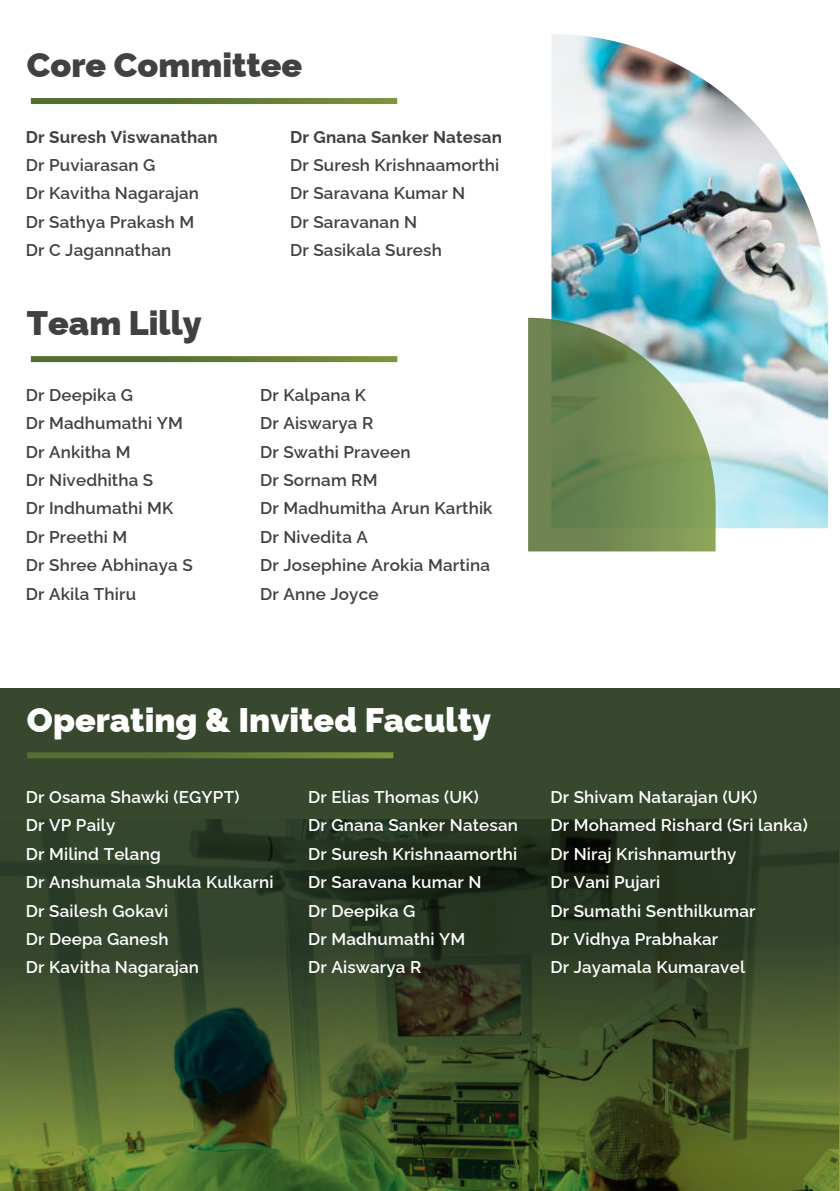
<style>
.page{position:relative;width:840px;height:1191px;background:#fff}
.page>*{position:absolute;margin:0;border:0;box-sizing:border-box;transform-origin:0 0}
.t1{font:900 34px "Raleway";color:#fff}
.t2{font:900 34px "Raleway";color:#414042}
.t3{font:600 17px/28.4px "Raleway";letter-spacing:.01em;color:#fff}
.t4{font:600 17px/28.4px "Raleway";letter-spacing:.01em;color:#414042}
.t5{font:700 17px "Raleway";letter-spacing:.01em;color:#414042}
</style>
<div class="page">
<div style="left:1px;top:688px;width:838px;height:502px;background:#37482e"></div>
<img style="left:0;top:819px;width:838px;height:372px">
<img style="left:551px;top:34px;width:276px;height:494px">
<svg style="left:31px;top:98px;width:366px;height:6px"></svg>
<svg style="left:31px;top:356px;width:366px;height:6px"></svg>
<svg style="left:528px;top:318px;width:187px;height:233px"></svg>
<svg style="left:27px;top:752px;width:366px;height:6px;fill:#5b7433"></svg>
<h1 class="t2" style="left:27px;top:38px;width:277px">Core Committee</h1>
<p class="t5" style="left:26px;top:123px;width:193px">Dr Suresh Viswanathan</p>
<p class="t4" style="left:26px;top:149px;width:175px">Dr Puviarasan G<br>Dr Kavitha Nagarajan<br>Dr Sathya Prakash M<br>Dr C Jagannathan</p>
<h1 class="t2" style="left:27px;top:296px;width:176px">Team Lilly</h1>
<p class="t5" style="left:290px;top:123px;width:213px">Dr Gnana Sanker Natesan</p>
<p class="t4" style="left:290px;top:149px;width:210px">Dr Suresh Krishnaamorthi<br>Dr Saravana Kumar N<br>Dr Saravanan N<br>Dr Sasikala Suresh</p>
<p class="t4" style="left:26px;top:378px;width:168px">Dr Deepika G<br>Dr Madhumathi YM<br>Dr Ankitha M<br>Dr Nivedhitha S<br>Dr Indhumathi MK<br>Dr Preethi M<br>Dr Shree Abhinaya S<br>Dr Akila Thiru</p>
<p class="t4" style="left:260px;top:378px;width:234px">Dr Kalpana K<br>Dr Aiswarya R<br>Dr Swathi Praveen<br>Dr Sornam RM<br>Dr Madhumitha Arun Karthik<br>Dr Nivedita A<br>Dr Josephine Arokia Martina<br>Dr Anne Joyce</p>
<h1 class="t1" style="left:27px;top:692px;width:465px">Operating &amp; Invited Faculty</h1>
<p class="t3" style="left:26px;top:780px;width:249px">Dr Osama Shawki (EGYPT)<br>Dr VP Paily<br>Dr Milind Telang<br>Dr Anshumala Shukla Kulkarni<br>Dr Sailesh Gokavi<br>Dr Deepa Ganesh<br>Dr Kavitha Nagarajan</p>
<p class="t3" style="left:308px;top:780px;width:211px">Dr Elias Thomas (UK)<br>Dr Gnana Sanker Natesan<br>Dr Suresh Krishnaamorthi<br>Dr Saravana kumar N<br>Dr Deepika G<br>Dr Madhumathi YM<br>Dr Aiswarya R</p>
<p class="t3" style="left:550px;top:781px;width:259px">Dr Shivam Natarajan (UK)<br>Dr Mohamed Rishard (Sri lanka)<br>Dr Niraj Krishnamurthy<br>Dr Vani Pujari<br>Dr Sumathi Senthilkumar<br>Dr Vidhya Prabhakar<br>Dr Jayamala Kumaravel</p>
</div>
